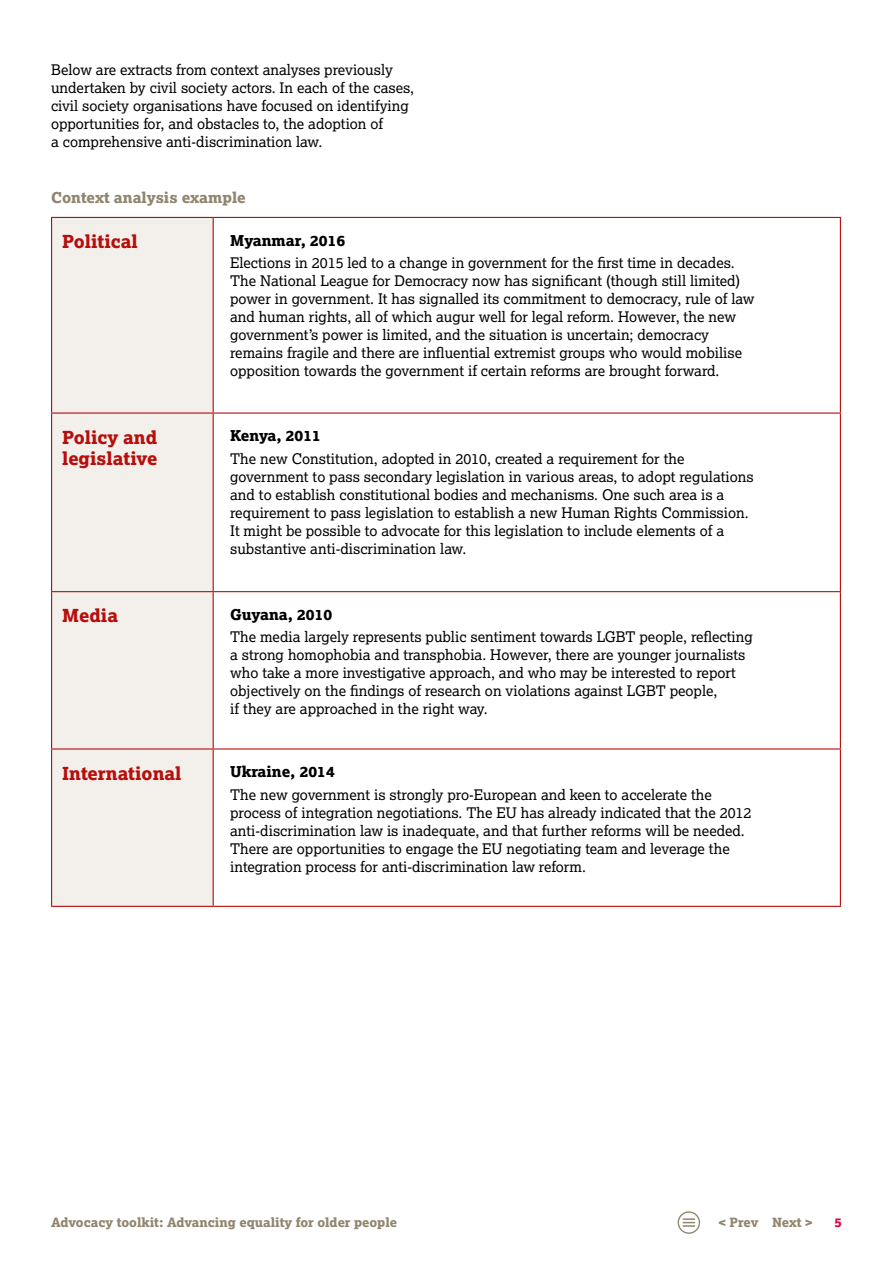
<style>
.page{position:relative;width:893px;height:1263px;background:#fff}
.page>*{position:absolute;margin:0;border:0;box-sizing:border-box;transform-origin:0 0}
.t1{font:18px/21.3px "Lexia X Bold";color:#b70e0c}
.t2{font:15px "Lexia X Bold";color:#000}
.t3{font:15px "Lexia X Bold";color:#90856f}
.t4{font:14.7px/18px "Lexia";color:#000}
.t5{font:12.75px "Lexia X Bold";color:#90856f}
.t6{font:12.75px "Lexia X Bold";color:#e50046}
</style>
<div class="page">
<div style="left:678px;top:1211px;width:22px;height:23px;border:1px solid #90856f;border-radius:50%"></div>
<svg style="left:683px;top:1218px;width:12px;height:9px"></svg>
<div style="left:52px;top:218px;width:161px;height:688px;background:#f3f0ec"></div>
<hr style="left:51px;top:217px;width:162px;height:1px;background:#b70e0c">
<hr style="left:51px;top:218px;width:1px;height:194px;background:#b70e0c">
<hr style="left:213px;top:217px;width:628px;height:1px;background:#b70e0c">
<hr style="left:213px;top:218px;width:1px;height:194px;background:#b70e0c">
<hr style="left:840px;top:218px;width:1px;height:194px;background:#b70e0c">
<hr style="left:51px;top:412px;width:162px;height:2px;background:#b70e0c">
<hr style="left:51px;top:414px;width:1px;height:177px;background:#b70e0c">
<hr style="left:213px;top:412px;width:628px;height:2px;background:#b70e0c">
<hr style="left:213px;top:414px;width:1px;height:177px;background:#b70e0c">
<hr style="left:840px;top:414px;width:1px;height:177px;background:#b70e0c">
<hr style="left:51px;top:591px;width:162px;height:1px;background:#b70e0c">
<hr style="left:51px;top:592px;width:1px;height:156px;background:#b70e0c">
<hr style="left:213px;top:591px;width:628px;height:1px;background:#b70e0c">
<hr style="left:213px;top:592px;width:1px;height:156px;background:#b70e0c">
<hr style="left:840px;top:592px;width:1px;height:156px;background:#b70e0c">
<hr style="left:51px;top:748px;width:162px;height:1px;background:#b70e0c">
<hr style="left:51px;top:749px;width:1px;height:157px;background:#b70e0c">
<hr style="left:213px;top:748px;width:628px;height:1px;background:#b70e0c">
<hr style="left:213px;top:749px;width:1px;height:157px;background:#b70e0c">
<hr style="left:840px;top:749px;width:1px;height:157px;background:#b70e0c">
<hr style="left:51px;top:906px;width:162px;height:1px;background:#b70e0c">
<hr style="left:213px;top:906px;width:628px;height:1px;background:#b70e0c">
<p class="t4" style="left:51px;top:60px;width:365px">Below are extracts from context analyses previously undertaken by civil society actors. In each of the cases, civil society organisations have focused on identifying opportunities for, and obstacles to, the adoption of<br>a comprehensive anti-discrimination law.</p>
<p class="t3" style="left:51px;top:188px;width:196px">Context analysis example</p>
<p class="t1" style="left:62px;top:231px;width:77px">Political</p>
<p class="t2" style="left:230px;top:231px;width:117px">Myanmar, 2016</p>
<p class="t4" style="left:230px;top:253px;width:526px">Elections in 2015 led to a change in government for the first time in decades.<br>The National League for Democracy now has significant (though still limited) power in government. It has signalled its commitment to democracy, rule of law and human rights, all of which augur well for legal reform. However, the new government’s power is limited, and the situation is uncertain; democracy remains fragile and there are influential extremist groups who would mobilise opposition towards the government if certain reforms are brought forward.</p>
<p class="t1" style="left:62px;top:426px;width:97px">Policy and legislative</p>
<p class="t2" style="left:230px;top:426px;width:92px">Kenya, 2011</p>
<p class="t4" style="left:230px;top:449px;width:525px">The new Constitution, adopted in 2010, created a requirement for the government to pass secondary legislation in various areas, to adopt regulations and to establish constitutional bodies and mechanisms. One such area is a requirement to pass legislation to establish a new Human Rights Commission.<br>It might be possible to advocate for this legislation to include elements of a substantive anti-discrimination law.</p>
<p class="t1" style="left:62px;top:605px;width:57px">Media</p>
<p class="t2" style="left:230px;top:605px;width:104px">Guyana, 2010</p>
<p class="t4" style="left:230px;top:628px;width:524px">The media largely represents public sentiment towards LGBT people, reflecting a strong homophobia and transphobia. However, there are younger journalists who take a more investigative approach, and who may be interested to report objectively on the findings of research on violations against LGBT people,<br>if they are approached in the right way.</p>
<p class="t1" style="left:62px;top:762px;width:121px">International</p>
<p class="t2" style="left:230px;top:762px;width:106px">Ukraine, 2014</p>
<p class="t4" style="left:230px;top:785px;width:523px">The new government is strongly pro-European and keen to accelerate the process of integration negotiations. The EU has already indicated that the 2012 anti-discrimination law is inadequate, and that further reforms will be needed.<br>There are opportunities to engage the EU negotiating team and leverage the integration process for anti-discrimination law reform.</p>
<p class="t5" style="left:51px;top:1214px;width:348px">Advocacy toolkit: Advancing equality for older people</p>
<p class="t5" style="left:719px;top:1214px;width:96px">&lt; Prev Next &gt;</p>
<p class="t6" style="left:834px;top:1214px;width:9px">5</p>
</div>
